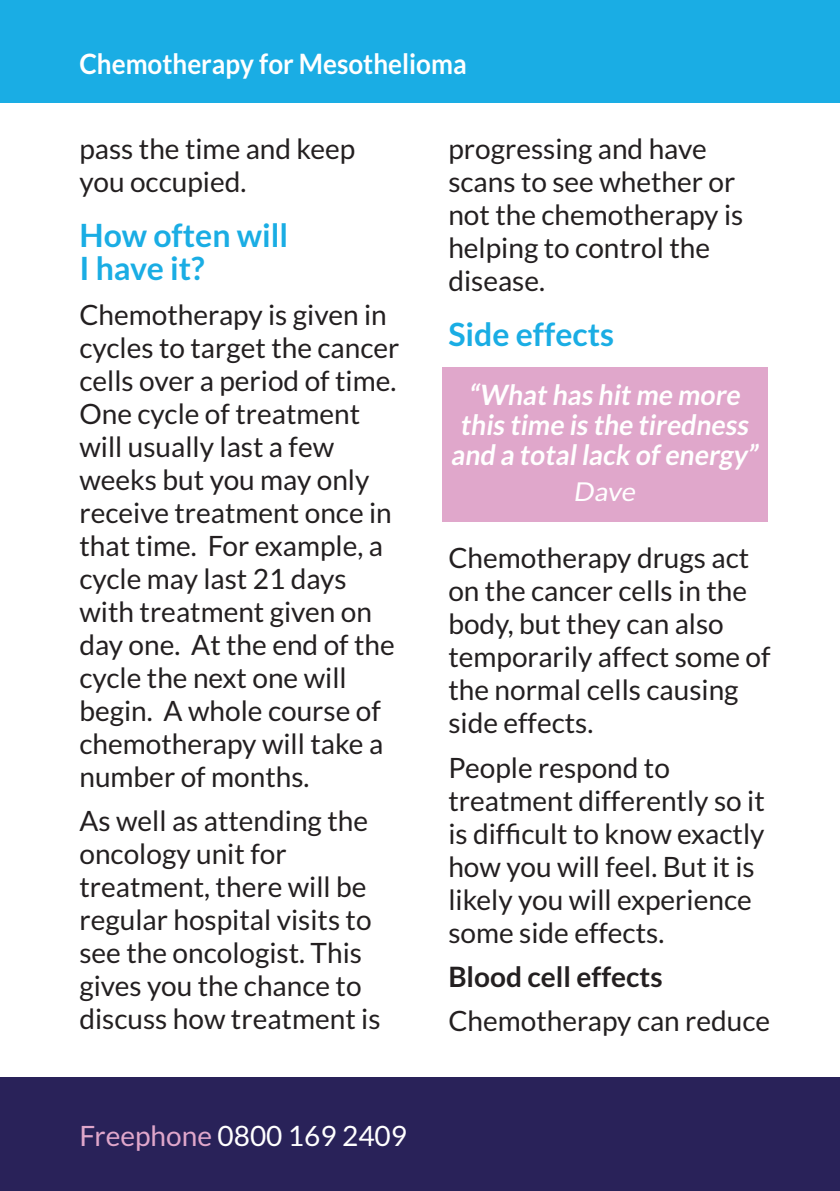
<style>
.page{position:relative;width:840px;height:1191px;background:#fff}
.page>*{position:absolute;margin:0;border:0;box-sizing:border-box;transform-origin:0 0}
.t1{font:700 32px/33px "Lato";color:#1aade4}
.t2{font:28px/33px "Lato";color:#231f20}
.t3{font:700 28px/30px "Lato";color:#fff;text-align:center;scale:.95 1}
.t4{font:700 28px "Lato";color:#fff;scale:.93 1}
.t5{font:28px "Lato";color:#fff}
.t6{font:700 28px "Lato";color:#231f20}
.t7{font:26px "Lato";color:#fff;scale:1.05 1}
.s1{color:#e0a7cb}
</style>
<div class="page">
<div style="left:0;top:0;width:839px;height:102px;background:#1aade4"></div>
<div style="left:0;top:1077px;width:839px;height:114px;background:#292259"></div>
<div style="left:442px;top:367px;width:325px;height:155px;background:#e0a7cb"></div>
<p class="t4" style="left:79px;top:53px;width:417px">Chemotherapy for Mesothelioma</p>
<p class="t2" style="left:79px;top:134px;width:277px">pass the time and keep you occupied.</p>
<p class="t1" style="left:79px;top:220px;width:210px">How often will<br>I have it?</p>
<p class="t2" style="left:79px;top:300px;width:321px">Chemotherapy is given in cycles to target the cancer cells over a period of time.<br>One cycle of treatment will usually last a few weeks but you may only receive treatment once in that time. For example, a cycle may last 21 days with treatment given on day one. At the end of the cycle the next one will begin. A whole course of chemotherapy will take a number of months.</p>
<p class="t2" style="left:79px;top:807px;width:302px">As well as attending the oncology unit for treatment, there will be regular hospital visits to see the oncologist. This gives you the chance to discuss how treatment is</p>
<p class="t5" style="left:79px;top:1119px;width:329px"><span class="s1">Freephone</span> 0800 169 2409</p>
<p class="t2" style="left:448px;top:134px;width:296px">progressing and have scans to see whether or not the chemotherapy is helping to control the disease.</p>
<p class="t1" style="left:448px;top:319px;width:167px">Side effects</p>
<p class="t3" style="left:450px;top:380px;width:327px">“What has hit me more this time is the tiredness and a total lack of energy”</p>
<p class="t7" style="left:572px;top:482px;width:64px">Dave</p>
<p class="t2" style="left:448px;top:544px;width:323px">Chemotherapy drugs act on the cancer cells in the body, but they can also temporarily affect some of the normal cells causing side effects.</p>
<p class="t2" style="left:448px;top:753px;width:318px">People respond to treatment differently so it is difficult to know exactly how you will feel. But it is likely you will experience some side effects.</p>
<p class="t6" style="left:448px;top:961px;width:216px">Blood cell effects</p>
<p class="t2" style="left:448px;top:1007px;width:323px">Chemotherapy can reduce</p>
</div>
